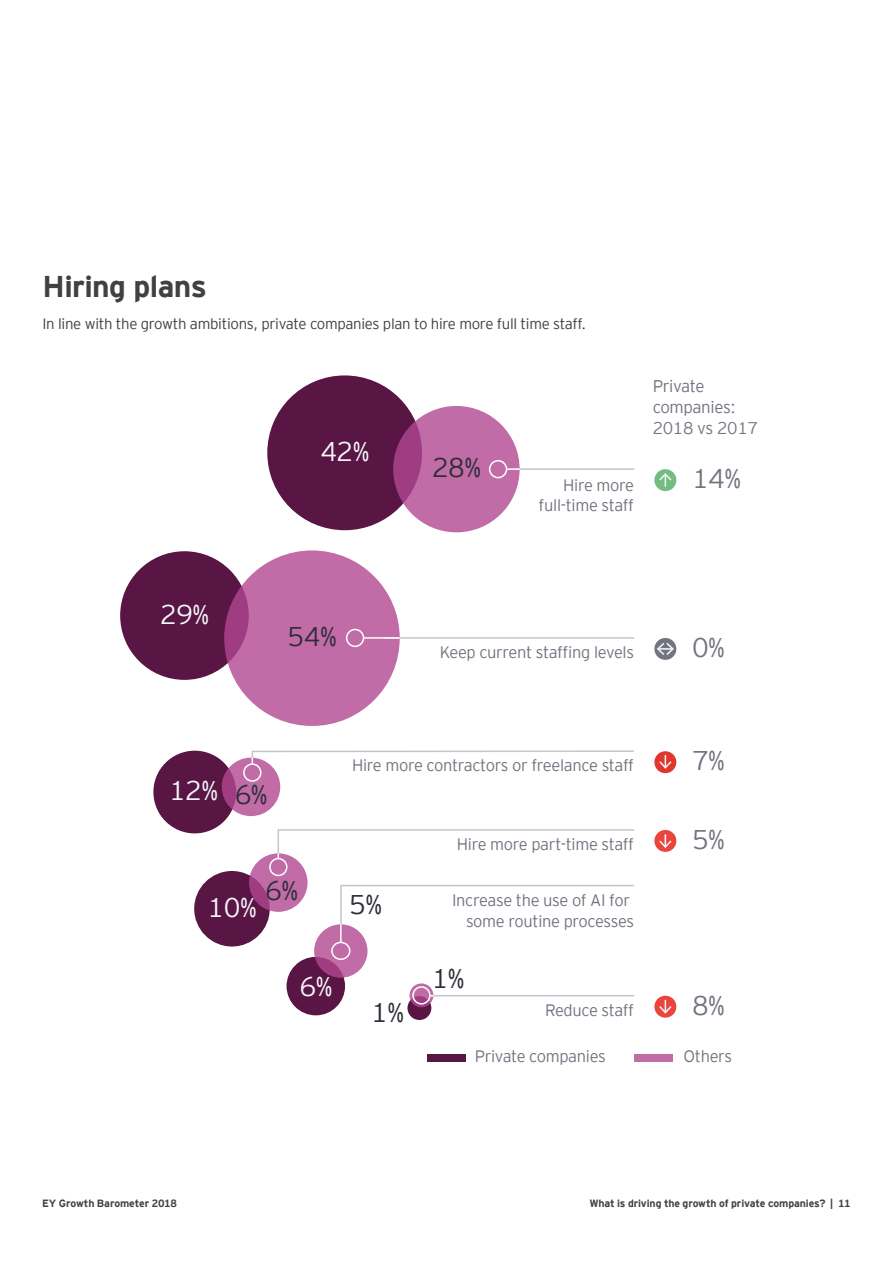
<style>
.page{position:relative;width:893px;height:1263px;background:#fff}
.page>*{position:absolute;margin:0;border:0;box-sizing:border-box;transform-origin:0 0}
.t1{font:700 30px "EY Interstate";letter-spacing:-.02em;color:#414042}
.t2{font:300 27px "EY Interstate";letter-spacing:-.02em;color:#f6f6fa}
.t3{font:300 27px "EY Interstate";color:#2e2e39}
.t4{font:300 27px "EY Interstate";color:#747481}
.t5{font:300 16.8px/21px "EY Interstate";letter-spacing:-.02em;color:#747481}
.t6{font:300 16.5px/20.2px "EY Interstate";letter-spacing:-.02em;color:#747481;text-align:right}
.t7{font:300 15px "EY Interstate";letter-spacing:-.02em;color:#414042}
.t8{font:700 10.5px "EY Interstate";letter-spacing:-.01em;color:#414042}
.s1{color:#2e2e39}
</style>
<div class="page">
<hr style="left:0;top:156px;width:1px;height:335px;background:#000">
<div style="left:267px;top:375px;width:155px;height:155px;background:#591544;border-radius:50%"></div>
<div style="left:120px;top:551px;width:129px;height:129px;background:#591544;border-radius:50%"></div>
<div style="left:153px;top:751px;width:83px;height:82px;background:#591544;border-radius:50%"></div>
<div style="left:194px;top:871px;width:76px;height:75px;background:#591544;border-radius:50%"></div>
<div style="left:287px;top:957px;width:58px;height:58px;background:#591544;border-radius:50%"></div>
<div style="left:407px;top:996px;width:24px;height:24px;background:#591544;border-radius:50%"></div>
<svg style="left:393px;top:406px;width:127px;height:126px;background:#bc66a2"></svg>
<div style="left:224px;top:550px;width:176px;height:176px;background:#c16ca7;border-radius:50%"></div>
<svg style="left:222px;top:758px;width:58px;height:58px;background:#bc65a1"></svg>
<svg style="left:249px;top:853px;width:59px;height:59px;background:#bd67a3"></svg>
<svg style="left:314px;top:924px;width:54px;height:54px;background:#bc67a2"></svg>
<svg style="left:409px;top:983px;width:24px;height:24px"></svg>
<div style="left:427px;top:1054px;width:39px;height:8px;background:#591544"></div>
<div style="left:634px;top:1054px;width:39px;height:8px;background:#c16ca7"></div>
<hr style="left:432px;top:995px;width:202px;height:1px;background:#c4c5ce">
<div style="left:412px;top:986px;width:19px;height:18px;border:2px solid #fff;border-radius:50%"></div>
<div style="left:654px;top:638px;width:22px;height:22px;background:#747481;border-radius:50%"></div>
<svg style="left:657px;top:643px;width:17px;height:12px"></svg>
<div style="left:654px;top:469px;width:22px;height:22px;background:#72bd7f;border-radius:50%"></div>
<svg style="left:659px;top:473px;width:12px;height:13px"></svg>
<div style="left:269px;top:858px;width:19px;height:18px;border:2px solid #fff;border-radius:50%"></div>
<svg style="left:277px;top:829px;width:357px;height:29px"></svg>
<div style="left:331px;top:942px;width:19px;height:18px;border:2px solid #fff;border-radius:50%"></div>
<div style="left:654px;top:996px;width:22px;height:22px;background:#e9453d;border-radius:50%"></div>
<svg style="left:659px;top:1000px;width:12px;height:14px"></svg>
<div style="left:654px;top:751px;width:22px;height:22px;background:#e1362c;border-radius:50%"></div>
<svg style="left:659px;top:755px;width:12px;height:14px"></svg>
<hr style="left:384px;top:637px;width:250px;height:2px;background:#c4c5ce">
<div style="left:346px;top:629px;width:18px;height:18px;border:2px solid #fff;border-radius:50%"></div>
<hr style="left:364px;top:637px;width:35px;height:2px;background:#fff">
<hr style="left:515px;top:468px;width:119px;height:2px;background:#c4c5ce">
<div style="left:489px;top:460px;width:18px;height:18px;border:2px solid #fff;border-radius:50%"></div>
<svg style="left:507px;top:468px;width:12px;height:2px"></svg>
<div style="left:654px;top:830px;width:22px;height:22px;background:#e9453d;border-radius:50%"></div>
<svg style="left:659px;top:835px;width:12px;height:13px"></svg>
<div style="left:243px;top:763px;width:19px;height:19px;border:2px solid #fff;border-radius:50%"></div>
<svg style="left:251px;top:750px;width:383px;height:14px"></svg>
<svg style="left:339px;top:884px;width:295px;height:58px"></svg>
<h1 class="t1" style="left:43px;top:265px;width:166px">Hiring plans</h1>
<p class="t7" style="left:43px;top:313px;width:545px">In line with the growth ambitions, private companies plan to hire more full time staff.</p>
<h2 class="t2" style="left:320px;top:432px;width:51px">42%</h2>
<h2 class="t3" style="left:432px;top:449px;width:51px">28%</h2>
<p class="t6" style="left:539px;top:474px;width:97px">Hire more full-time staff</p>
<p class="t5" style="left:653px;top:375px;width:107px">Private companies:<br>2018 vs 2017</p>
<h2 class="t4" style="left:692px;top:460px;width:51px">14%</h2>
<h2 class="t2" style="left:160px;top:595px;width:51px">29%</h2>
<h2 class="t3" style="left:288px;top:618px;width:51px">54%</h2>
<p class="t6" style="left:440px;top:641px;width:196px">Keep current staffing levels</p>
<h2 class="t2" style="left:169px;top:771px;width:100px">12% <span class="s1">6%</span></h2>
<h2 class="t2" style="left:208px;top:888px;width:51px">10%</h2>
<h2 class="t3" style="left:265px;top:871px;width:34px">6%</h2>
<p class="t6" style="left:352px;top:754px;width:284px">Hire more contractors or freelance staff</p>
<h2 class="t3" style="left:349px;top:885px;width:34px">5%</h2>
<p class="t6" style="left:457px;top:833px;width:179px">Hire more part-time staff</p>
<p class="t6" style="left:452px;top:889px;width:184px">Increase the use of AI for some routine processes</p>
<h2 class="t2" style="left:300px;top:967px;width:34px">6%</h2>
<h2 class="t3" style="left:432px;top:959px;width:34px">1%</h2>
<h2 class="t3" style="left:371px;top:993px;width:34px">1%</h2>
<p class="t6" style="left:545px;top:999px;width:91px">Reduce staff</p>
<h2 class="t4" style="left:692px;top:628px;width:34px">0%</h2>
<h2 class="t4" style="left:692px;top:742px;width:34px">7%</h2>
<h2 class="t4" style="left:692px;top:820px;width:34px">5%</h2>
<h2 class="t4" style="left:692px;top:986px;width:34px">8%</h2>
<p class="t6" style="left:475px;top:1045px;width:133px">Private companies</p>
<p class="t6" style="left:683px;top:1045px;width:50px">Others</p>
<p class="t8" style="left:42px;top:1195px;width:136px">EY Growth Barometer 2018</p>
<p class="t8" style="left:589px;top:1195px;width:263px">What is driving the growth of private companies? | 11</p>
</div>
